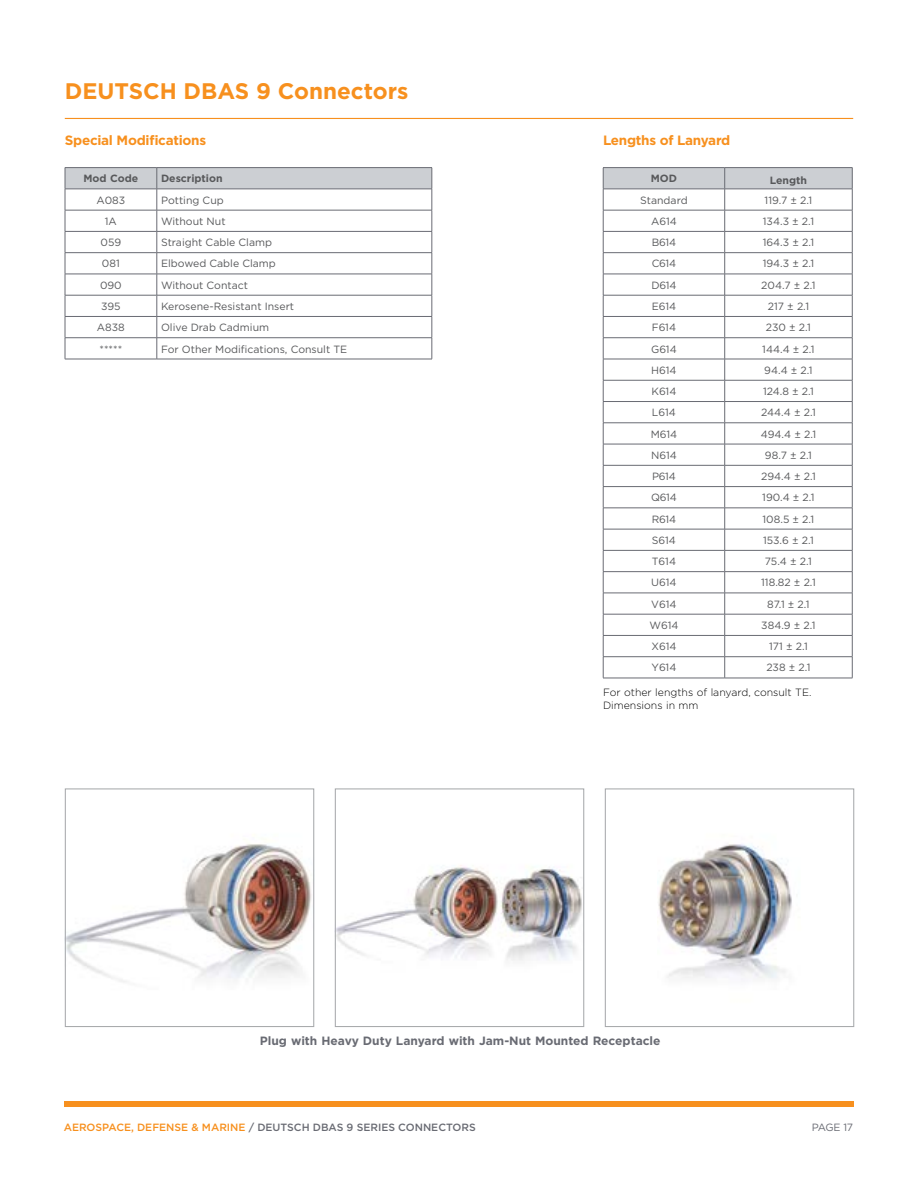
<style>
.page{position:relative;width:918px;height:1188px;background:#fff}
.page>*{position:absolute;margin:0;border:0;box-sizing:border-box;transform-origin:0 0}
.t1{font:700 22.5px "Gotham";color:#f7901e}
.t2{font:700 13.5px "Gotham";letter-spacing:-.02em;color:#f7901e}
.t3{font:700 12px "Gotham";color:#696b73}
.t4{font:10.5px "Gotham";color:#58595b}
.t5{font:500 10.5px "Gotham";color:#696b73}
.t6{font:300 10.5px/12.6px "Gotham";color:#000}
.t7{font:700 10.5px "Gotham";color:#58595b}
.t8{font:10.5px "Gotham";letter-spacing:-.04em;color:#696b73}
.s1{color:#f7901e}
</style>
<div class="page">
<div style="left:65px;top:1101px;width:789px;height:6px;background:#f7901e"></div>
<hr style="left:65px;top:118px;width:788px;height:1px;background:#f7901e">
<hr style="left:65px;top:167px;width:92px;height:1px;background:#696b73">
<hr style="left:157px;top:167px;width:275px;height:1px;background:#696b73">
<svg style="left:65px;top:168px;width:368px;height:191px"></svg>
<hr style="left:65px;top:359px;width:92px;height:1px;background:#696b73">
<hr style="left:157px;top:359px;width:275px;height:1px;background:#696b73">
<hr style="left:603px;top:167px;width:122px;height:1px;background:#696b73">
<hr style="left:725px;top:167px;width:127px;height:1px;background:#696b73">
<svg style="left:603px;top:168px;width:250px;height:510px"></svg>
<hr style="left:603px;top:678px;width:122px;height:1px;background:#696b73">
<hr style="left:725px;top:678px;width:127px;height:1px;background:#696b73">
<img style="left:67px;top:844px;width:245px;height:138px">
<div style="left:65px;top:788px;width:249px;height:239px;border:1px solid #a7a9ac"></div>
<img style="left:337px;top:865px;width:245px;height:96px">
<div style="left:335px;top:788px;width:249px;height:239px;border:1px solid #a7a9ac"></div>
<img style="left:657px;top:844px;width:135px;height:136px">
<div style="left:605px;top:788px;width:249px;height:239px;border:1px solid #a7a9ac"></div>
<h1 class="t1" style="left:65px;top:76px;width:345px">DEUTSCH DBAS 9 Connectors</h1>
<p class="t2" style="left:65px;top:131px;width:143px">Special Modifications</p>
<p class="t2" style="left:603px;top:131px;width:129px">Lengths of Lanyard</p>
<p class="t7" style="left:84px;top:172px;width:56px">Mod Code</p>
<p class="t7" style="left:161px;top:172px;width:63px">Description</p>
<p class="t4" style="left:96px;top:193px;width:30px">A083</p>
<p class="t4" style="left:161px;top:193px;width:64px">Potting Cup</p>
<p class="t4" style="left:105px;top:215px;width:14px">1A</p>
<p class="t4" style="left:161px;top:215px;width:66px">Without Nut</p>
<p class="t4" style="left:101px;top:236px;width:22px">059</p>
<p class="t4" style="left:161px;top:236px;width:113px">Straight Cable Clamp</p>
<p class="t4" style="left:102px;top:257px;width:19px">081</p>
<p class="t4" style="left:161px;top:257px;width:116px">Elbowed Cable Clamp</p>
<p class="t4" style="left:100px;top:278px;width:23px">090</p>
<p class="t4" style="left:161px;top:278px;width:89px">Without Contact</p>
<p class="t4" style="left:101px;top:300px;width:21px">395</p>
<p class="t4" style="left:161px;top:300px;width:135px">Kerosene-Resistant Insert</p>
<p class="t4" style="left:97px;top:321px;width:29px">A838</p>
<p class="t4" style="left:161px;top:321px;width:110px">Olive Drab Cadmium</p>
<p class="t4" style="left:100px;top:342px;width:24px">*****</p>
<p class="t4" style="left:161px;top:342px;width:188px">For Other Modifications, Consult TE</p>
<p class="t7" style="left:651px;top:172px;width:28px">MOD</p>
<p class="t7" style="left:770px;top:173px;width:39px">Length</p>
<p class="t4" style="left:640px;top:193px;width:49px">Standard</p>
<p class="t4" style="left:765px;top:193px;width:49px">119.7 ± 2.1</p>
<p class="t4" style="left:651px;top:215px;width:27px">A614</p>
<p class="t4" style="left:763px;top:215px;width:53px">134.3 ± 2.1</p>
<p class="t4" style="left:652px;top:236px;width:26px">B614</p>
<p class="t4" style="left:763px;top:236px;width:53px">164.3 ± 2.1</p>
<p class="t4" style="left:652px;top:257px;width:26px">C614</p>
<p class="t4" style="left:763px;top:257px;width:53px">194.3 ± 2.1</p>
<p class="t4" style="left:651px;top:278px;width:27px">D614</p>
<p class="t4" style="left:761px;top:278px;width:56px">204.7 ± 2.1</p>
<p class="t4" style="left:652px;top:300px;width:26px">E614</p>
<p class="t4" style="left:768px;top:300px;width:43px">217 ± 2.1</p>
<p class="t4" style="left:652px;top:321px;width:26px">F614</p>
<p class="t4" style="left:766px;top:321px;width:47px">230 ± 2.1</p>
<p class="t4" style="left:651px;top:342px;width:27px">G614</p>
<p class="t4" style="left:762px;top:342px;width:54px">144.4 ± 2.1</p>
<p class="t4" style="left:651px;top:363px;width:27px">H614</p>
<p class="t4" style="left:764px;top:363px;width:50px">94.4 ± 2.1</p>
<p class="t4" style="left:651px;top:385px;width:26px">K614</p>
<p class="t4" style="left:763px;top:385px;width:52px">124.8 ± 2.1</p>
<p class="t4" style="left:652px;top:406px;width:25px">L614</p>
<p class="t4" style="left:761px;top:406px;width:56px">244.4 ± 2.1</p>
<p class="t4" style="left:651px;top:427px;width:28px">M614</p>
<p class="t4" style="left:761px;top:427px;width:57px">494.4 ± 2.1</p>
<p class="t4" style="left:651px;top:448px;width:27px">N614</p>
<p class="t4" style="left:765px;top:448px;width:48px">98.7 ± 2.1</p>
<p class="t4" style="left:652px;top:470px;width:25px">P614</p>
<p class="t4" style="left:761px;top:470px;width:56px">294.4 ± 2.1</p>
<p class="t4" style="left:651px;top:491px;width:27px">Q614</p>
<p class="t4" style="left:762px;top:491px;width:54px">190.4 ± 2.1</p>
<p class="t4" style="left:652px;top:512px;width:26px">R614</p>
<p class="t4" style="left:763px;top:512px;width:53px">108.5 ± 2.1</p>
<p class="t4" style="left:652px;top:533px;width:26px">S614</p>
<p class="t4" style="left:763px;top:533px;width:52px">153.6 ± 2.1</p>
<p class="t4" style="left:652px;top:555px;width:26px">T614</p>
<p class="t4" style="left:765px;top:555px;width:48px">75.4 ± 2.1</p>
<p class="t4" style="left:651px;top:576px;width:27px">U614</p>
<p class="t4" style="left:761px;top:576px;width:56px">118.82 ± 2.1</p>
<p class="t4" style="left:651px;top:597px;width:27px">V614</p>
<p class="t4" style="left:767px;top:597px;width:44px">87.1 ± 2.1</p>
<p class="t4" style="left:649px;top:619px;width:31px">W614</p>
<p class="t4" style="left:761px;top:619px;width:56px">384.9 ± 2.1</p>
<p class="t4" style="left:651px;top:640px;width:27px">X614</p>
<p class="t4" style="left:769px;top:640px;width:40px">171 ± 2.1</p>
<p class="t4" style="left:652px;top:661px;width:26px">Y614</p>
<p class="t4" style="left:766px;top:661px;width:46px">238 ± 2.1</p>
<p class="t6" style="left:603px;top:686px;width:210px">For other lengths of lanyard, consult TE.<br>Dimensions in mm</p>
<p class="t3" style="left:260px;top:1033px;width:402px">Plug with Heavy Duty Lanyard with Jam-Nut Mounted Receptacle</p>
<p class="t5" style="left:64px;top:1120px;width:414px"><span class="s1">AEROSPACE, DEFENSE &amp; MARINE</span> / DEUTSCH DBAS 9 SERIES CONNECTORS</p>
<p class="t8" style="left:812px;top:1121px;width:43px">PAGE 17</p>
</div>
